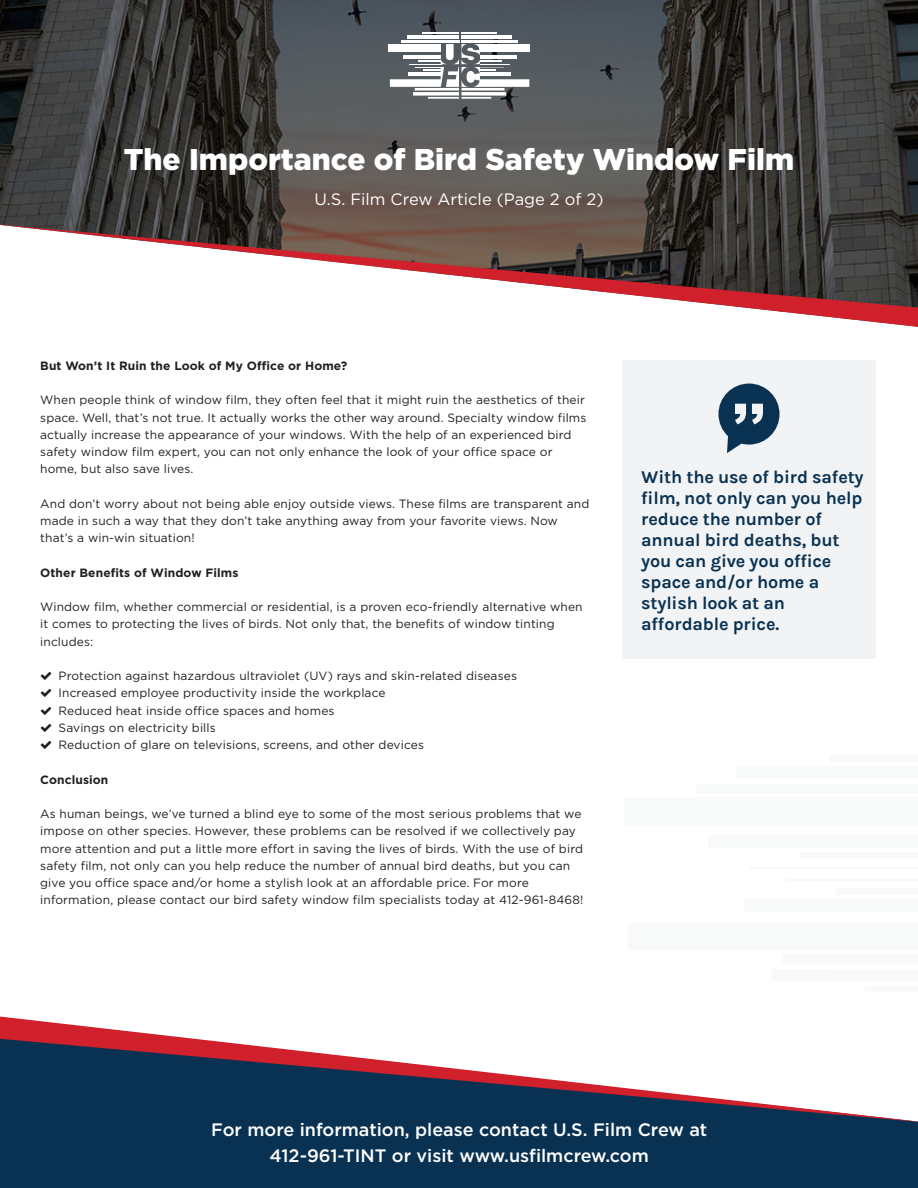
<style>
.page{position:relative;width:918px;height:1188px;background:#093152}
.page>*{position:absolute;margin:0;border:0;box-sizing:border-box;transform-origin:0 0}
.t1{font:900 30px "Gotham";color:#fff}
.t2{font:700 18px/21px "Karla";letter-spacing:-.01em;color:#093152}
.t3{font:500 18px/25.5px "Gotham";color:#fff;text-align:center}
.t4{font:16.5px "Gotham";color:#fff}
.t5{font:12px/17.2px "Gotham";letter-spacing:.01em;color:#231f20}
.t6{font:700 12px "Gotham";letter-spacing:.01em;color:#231f20}
</style>
<div class="page">
<svg style="left:0;top:0;width:918px;height:223px;background:#444443"></svg>
<div style="left:0;top:328px;width:918px;height:687px;background:#fff"></div>
<div style="left:772px;top:969px;width:146px;height:12px;background:#f2f3f4"></div>
<div style="left:865px;top:986px;width:53px;height:6px;background:#f2f3f4"></div>
<div style="left:624px;top:797px;width:294px;height:28px;background:#f2f3f4"></div>
<hr style="left:749px;top:868px;width:169px;height:1px;background:#f2f3f4">
<div style="left:696px;top:785px;width:222px;height:9px;background:#f2f3f4"></div>
<div style="left:736px;top:767px;width:182px;height:12px;background:#f2f3f4"></div>
<div style="left:829px;top:755px;width:89px;height:7px;background:#f2f3f4"></div>
<div style="left:628px;top:923px;width:290px;height:27px;background:#f8f9f9"></div>
<div style="left:744px;top:900px;width:174px;height:12px;background:#f2f3f4"></div>
<div style="left:836px;top:889px;width:82px;height:6px;background:#f2f3f4"></div>
<hr style="left:785px;top:879px;width:133px;height:2px;background:#f2f3f4">
<div style="left:782px;top:954px;width:136px;height:9px;background:#f2f3f4"></div>
<div style="left:708px;top:835px;width:210px;height:13px;background:#f2f3f4"></div>
<div style="left:801px;top:853px;width:117px;height:6px;background:#f2f3f4"></div>
<div style="left:623px;top:360px;width:253px;height:298px;background:#f2f3f4"></div>
<svg style="left:718px;top:384px;width:62px;height:69px"></svg>
<svg style="left:0;top:223px;width:918px;height:105px;background:#b09c9b"></svg>
<svg style="left:462px;top:92px;width:44px;height:4px"></svg>
<hr style="left:462px;top:97px;width:29px;height:2px;background:#fff">
<div style="left:480px;top:44px;width:50px;height:8px;background:#fff"></div>
<hr style="left:480px;top:64px;width:30px;height:1px;background:#fff">
<hr style="left:462px;top:41px;width:56px;height:2px;background:#fff">
<hr style="left:462px;top:36px;width:50px;height:3px;background:#fff">
<hr style="left:462px;top:32px;width:35px;height:2px;background:#fff">
<div style="left:480px;top:79px;width:49px;height:8px;background:#fff"></div>
<hr style="left:480px;top:73px;width:31px;height:3px;background:#fff">
<hr style="left:462px;top:88px;width:43px;height:3px;background:#fff">
<svg style="left:413px;top:92px;width:46px;height:4px"></svg>
<hr style="left:428px;top:97px;width:31px;height:2px;background:#fff">
<hr style="left:415px;top:88px;width:44px;height:3px;background:#fff">
<hr style="left:480px;top:55px;width:36px;height:3px;background:#fff">
<div style="left:388px;top:44px;width:53px;height:8px;background:#fff"></div>
<hr style="left:401px;top:41px;width:58px;height:2px;background:#fff">
<hr style="left:407px;top:36px;width:52px;height:3px;background:#fff">
<hr style="left:422px;top:32px;width:37px;height:2px;background:#fff">
<svg style="left:390px;top:44px;width:114px;height:43px"></svg>
<svg style="left:0;top:1015px;width:918px;height:107px"></svg>
<svg style="left:41px;top:672px;width:10px;height:8px"></svg>
<svg style="left:41px;top:689px;width:10px;height:8px"></svg>
<svg style="left:41px;top:707px;width:10px;height:8px"></svg>
<svg style="left:41px;top:724px;width:10px;height:8px"></svg>
<svg style="left:41px;top:741px;width:10px;height:8px"></svg>
<h1 class="t1" style="left:124px;top:142px;width:672px">The Importance of Bird Safety Window Film</h1>
<h3 class="t4" style="left:314px;top:190px;width:291px">U.S. Film Crew Article (Page 2 of 2)</h3>
<p class="t6" style="left:40px;top:359px;width:309px">But Won’t It Ruin the Look of My Office or Home?</p>
<p class="t5" style="left:40px;top:391px;width:548px">When people think of window film, they often feel that it might ruin the aesthetics of their space. Well, that’s not true. It actually works the other way around. Specialty window films actually increase the appearance of your windows. With the help of an experienced bird safety window film expert, you can not only enhance the look of your office space or home, but also save lives.</p>
<p class="t5" style="left:40px;top:495px;width:551px">And don’t worry about not being able enjoy outside views. These films are transparent and made in such a way that they don’t take anything away from your favorite views. Now that’s a win-win situation!</p>
<p class="t6" style="left:40px;top:566px;width:200px">Other Benefits of Window Films</p>
<p class="t5" style="left:40px;top:598px;width:544px">Window film, whether commercial or residential, is a proven eco-friendly alternative when it comes to protecting the lives of birds. Not only that, the benefits of window tinting includes:</p>
<p class="t5" style="left:59px;top:667px;width:460px">Protection against hazardous ultraviolet (UV) rays and skin-related diseases Increased employee productivity inside the workplace<br>Reduced heat inside office spaces and homes<br>Savings on electricity bills<br>Reduction of glare on televisions, screens, and other devices</p>
<p class="t6" style="left:40px;top:773px;width:70px">Conclusion</p>
<p class="t5" style="left:40px;top:805px;width:545px">As human beings, we’ve turned a blind eye to some of the most serious problems that we impose on other species. However, these problems can be resolved if we collectively pay more attention and put a little more effort in saving the lives of birds. With the use of bird safety film, not only can you help reduce the number of annual bird deaths, but you can give you office space and/or home a stylish look at an affordable price. For more information, please contact our bird safety window film specialists today at 412-961-8468!</p>
<h2 class="t2" style="left:641px;top:467px;width:224px">With the use of bird safety film, not only can you help reduce the number of annual bird deaths, but you can give you office space and/or home a stylish look at an affordable price.</h2>
<h2 class="t3" style="left:211px;top:1117px;width:498px">For more information, please contact U.S. Film Crew at<br>412-961-TINT or visit www.usfilmcrew.com</h2>
</div>
